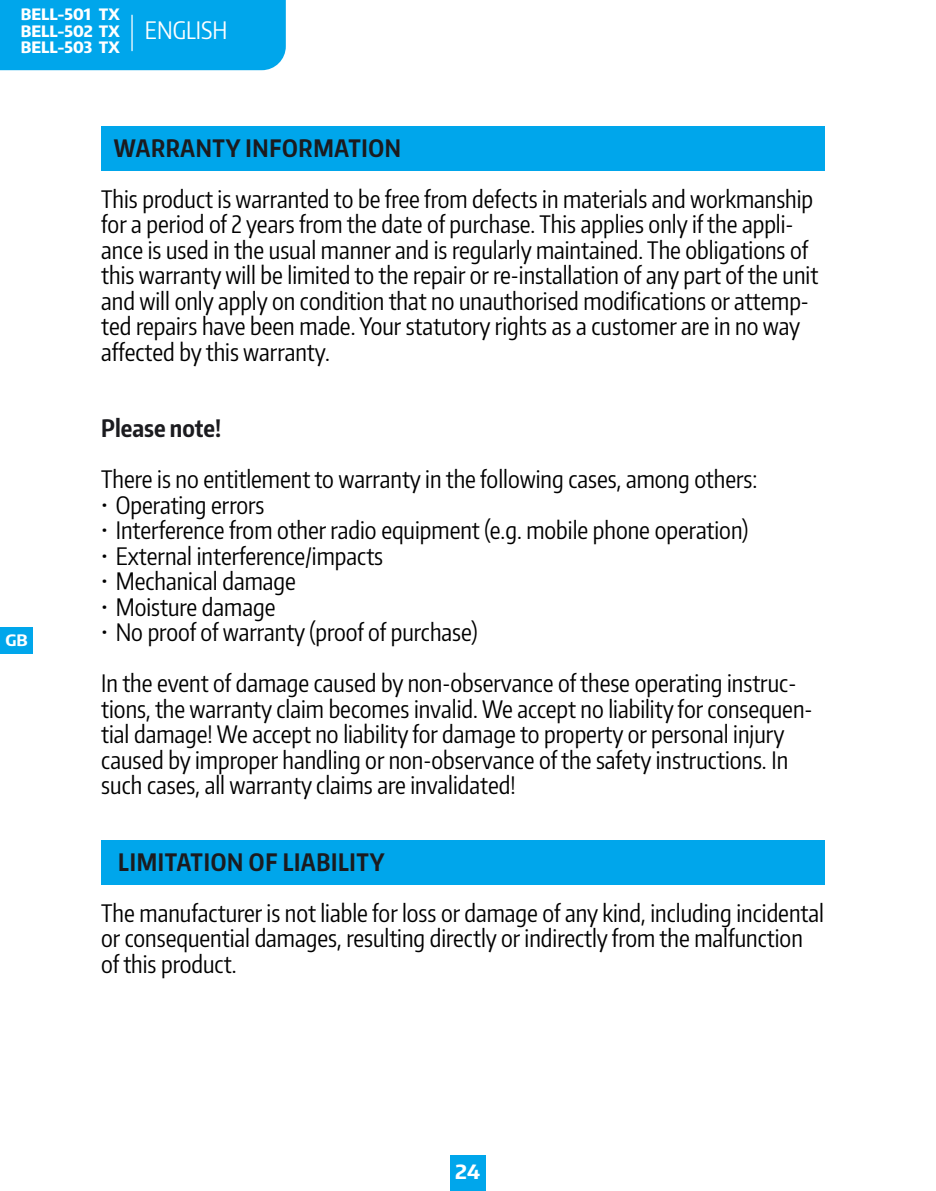
<style>
.page{position:relative;width:936px;height:1191px;background:#fff}
.page>*{position:absolute;margin:0;border:0;box-sizing:border-box;transform-origin:0 0}
.t1{font:24px/25.5px "Encode Sans Compressed";color:#000}
.t2{font:700 24px "Encode Sans Compressed";letter-spacing:.03em;color:#1b1b1f}
.t3{font:700 24px "Encode Sans Compressed";color:#1b1b1f}
.t4{font:24px "Encode Sans Compressed";color:#fff}
.t5{font:700 19.5px "Encode Sans Condensed";color:#fff;scale:1.14 1}
.t6{font:800 15.6px/16.2px "Encode Sans Compressed";color:#fff;text-align:justify;scale:1.14 1}
.t7{font:700 15.6px "Encode Sans Condensed";color:#fff;scale:1.14 1}
</style>
<div class="page">
<div style="left:0;top:0;width:286px;height:70px;background:#00a6eb"></div>
<div style="left:0;top:626px;width:33px;height:27px;background:#00a6eb"></div>
<div style="left:450px;top:1154px;width:36px;height:37px;background:#00a6eb"></div>
<hr style="left:131px;top:15px;width:2px;height:36px;background:#fff">
<div style="left:101px;top:126px;width:723px;height:44px;background:#00a6eb"></div>
<div style="left:101px;top:840px;width:723px;height:44px;background:#00a6eb"></div>
<p class="t6" style="left:21px;top:6px;width:88px">BELL-501 TX BELL-502 TX BELL-503 TX</p>
<p class="t4" style="left:145px;top:15px;width:84px">ENGLISH</p>
<p class="t7" style="left:5px;top:630px;width:21px">GB</p>
<p class="t2" style="left:114px;top:132px;width:288px">WARRANTY INFORMATION</p>
<p class="t1" style="left:101px;top:185px;width:718px">This product is warranted to be free from defects in materials and workmanship for a period of 2 years from the date of purchase. This applies only if the appli&shy;ance is used in the usual manner and is regularly maintained. The obligations of this warranty will be limited to the repair or re-installation of any part of the unit and will only apply on condition that no unauthorised modifications or attemp&shy;ted repairs have been made. Your statutory rights as a customer are in no way affected by this warranty.</p>
<p class="t3" style="left:101px;top:412px;width:121px">Please note!</p>
<p class="t1" style="left:101px;top:466px;width:657px">There is no entitlement to warranty in the following cases, among others:</p>
<p class="t1" style="left:101px;top:491px;width:165px">• Operating errors</p>
<p class="t1" style="left:101px;top:517px;width:648px">• Interference from other radio equipment (e.g. mobile phone operation)</p>
<p class="t1" style="left:101px;top:542px;width:283px">• External interference/impacts</p>
<p class="t1" style="left:101px;top:568px;width:196px">• Mechanical damage</p>
<p class="t1" style="left:101px;top:593px;width:176px">• Moisture damage</p>
<p class="t1" style="left:101px;top:606px;width:696px;line-height:51px">• No proof of warranty (proof of purchase)<br>In the event of damage caused by non-observance of these operating instruc-</p>
<p class="t1" style="left:101px;top:695px;width:712px">tions, the warranty claim becomes invalid. We accept no liability for consequen&shy;tial damage! We accept no liability for damage to property or personal injury caused by improper handling or non-observance of the safety instructions. In such cases, all warranty claims are invalidated!</p>
<p class="t2" style="left:118px;top:846px;width:268px">LIMITATION OF LIABILITY</p>
<p class="t1" style="left:101px;top:899px;width:724px">The manufacturer is not liable for loss or damage of any kind, including incidental or consequential damages, resulting directly or indirectly from the malfunction of this product.</p>
<p class="t5" style="left:455px;top:1158px;width:23px">24</p>
</div>
